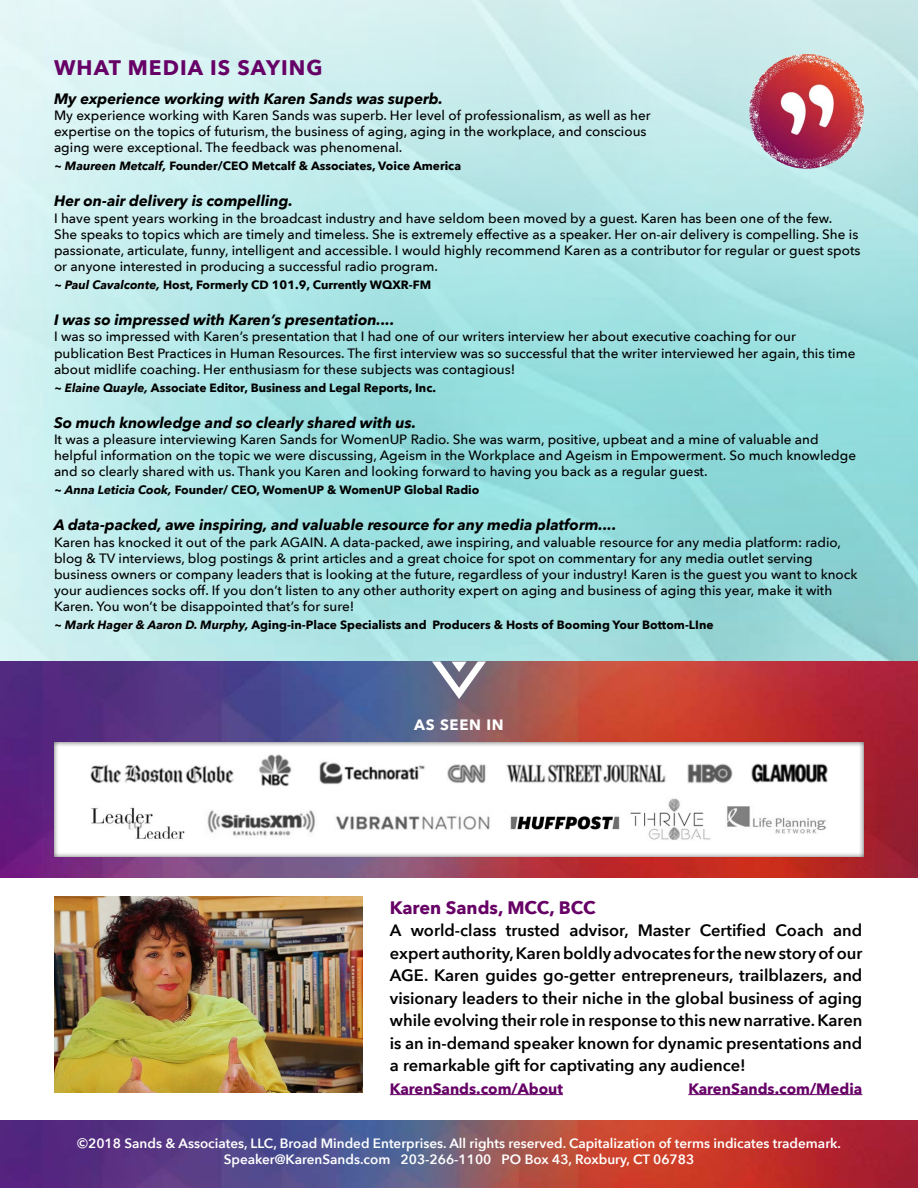
<style>
.page{position:relative;width:918px;height:1188px;background:#fff}
.page>*{position:absolute;margin:0;border:0;box-sizing:border-box;transform-origin:0 0}
.t1{font:700 21px "Avenir Next";letter-spacing:.05em;color:#606}
.t2{font:700 18px "Avenir Next";color:#606}
.t3{font:600 16.5px/22.5px "Avenir Next";color:#000;text-align:justify}
.t4{font:italic 700 15px "Avenir Next";color:#000}
.t5{font:700 15px "Avenir Next";color:#606}
.t6{font:700 15px "Avenir Next";letter-spacing:.05em;color:#fff}
.t7{font:500 13.5px/16.2px "Avenir Next";color:#000}
.t8{font:600 13.5px/16.2px "Avenir Next";color:#fff;text-align:center}
.t9{font:700 12px "Avenir Next";color:#000}
.s1{font-style:italic}
</style>
<div class="page">
<img style="left:0;top:0;width:918px;height:662px">
<img style="left:0;top:1120px;width:918px;height:68px">
<img style="left:0;top:662px;width:918px;height:216px">
<svg style="left:432px;top:661px;width:54px;height:38px"></svg>
<img style="left:749px;top:54px;width:115px;height:115px;border-radius:57px">
<hr style="left:390px;top:1094px;width:173px;height:1px;background:#606">
<hr style="left:688px;top:1094px;width:174px;height:1px;background:#606">
<img style="left:54px;top:897px;width:308px;height:195px">
<div style="left:40px;top:730px;width:836px;height:128px;background:#000;opacity:.75"></div>
<img style="left:91px;top:755px;width:736px;height:86px">
<h1 class="t1" style="left:54px;top:49px;width:270px">WHAT MEDIA IS SAYING</h1>
<p class="t4" style="left:54px;top:86px;width:391px">My experience working with Karen Sands was superb.</p>
<p class="t7" style="left:54px;top:107px;width:598px">My experience working with Karen Sands was superb. Her level of professionalism, as well as her expertise on the topics of futurism, the business of aging, aging in the workplace, and conscious aging were exceptional. The feedback was phenomenal.</p>
<p class="t9" style="left:54px;top:156px;width:409px">~ <span class="s1">Maureen Metcalf,</span> Founder/CEO Metcalf &amp; Associates, Voice America</p>
<p class="t4" style="left:54px;top:188px;width:241px">Her on-air delivery is compelling.</p>
<p class="t7" style="left:54px;top:209px;width:808px">I have spent years working in the broadcast industry and have seldom been moved by a guest. Karen has been one of the few.<br>She speaks to topics which are timely and timeless. She is extremely effective as a speaker. Her on-air delivery is compelling. She is passionate, articulate, funny, intelligent and accessible. I would highly recommend Karen as a contributor for regular or guest spots or anyone interested in producing a successful radio program.</p>
<p class="t9" style="left:54px;top:275px;width:379px">~ <span class="s1">Paul Cavalconte,</span> Host, Formerly CD 101.9, Currently WQXR-FM</p>
<p class="t4" style="left:54px;top:307px;width:342px">I was so impressed with Karen’s presentation....</p>
<p class="t7" style="left:54px;top:328px;width:803px">I was so impressed with Karen’s presentation that I had one of our writers interview her about executive coaching for our publication Best Practices in Human Resources. The first interview was so successful that the writer interviewed her again, this time about midlife coaching. Her enthusiasm for these subjects was contagious!</p>
<p class="t9" style="left:54px;top:377px;width:384px">~ <span class="s1">Elaine Quayle,</span> Associate Editor, Business and Legal Reports, Inc.</p>
<p class="t4" style="left:54px;top:410px;width:364px">So much knowledge and so clearly shared with us.</p>
<p class="t7" style="left:54px;top:431px;width:804px">It was a pleasure interviewing Karen Sands for WomenUP Radio. She was warm, positive, upbeat and a mine of valuable and helpful information on the topic we were discussing, Ageism in the Workplace and Ageism in Empowerment. So much knowledge and so clearly shared with us. Thank you Karen and looking forward to having you back as a regular guest.</p>
<p class="t9" style="left:54px;top:480px;width:427px">~ <span class="s1">Anna Leticia Cook,</span> Founder/ CEO, WomenUP &amp; WomenUP Global Radio</p>
<p class="t4" style="left:54px;top:512px;width:564px">A data-packed, awe inspiring, and valuable resource for any media platform....</p>
<p class="t7" style="left:54px;top:533px;width:805px">Karen has knocked it out of the park AGAIN. A data-packed, awe inspiring, and valuable resource for any media platform: radio, blog &amp; TV interviews, blog postings &amp; print articles and a great choice for spot on commentary for any media outlet serving business owners or company leaders that is looking at the future, regardless of your industry! Karen is the guest you want to knock your audiences socks off. If you don’t listen to any other authority expert on aging and business of aging this year, make it with Karen. You won’t be disappointed that’s for sure!</p>
<p class="t9" style="left:54px;top:615px;width:661px">~ <span class="s1">Mark Hager &amp; Aaron D. Murphy,</span> Aging-in-Place Specialists and Producers &amp; Hosts of Booming Your Bottom-LIne</p>
<p class="t6" style="left:414px;top:712px;width:91px">AS SEEN IN</p>
<h2 class="t2" style="left:390px;top:892px;width:207px">Karen Sands, MCC, BCC</h2>
<p class="t3" style="left:390px;top:919px;width:474px">A world-class trusted advisor, Master Certified Coach and expert authority, Karen boldly advocates for the new story of our AGE. Karen guides go-getter entrepreneurs, trailblazers, and visionary leaders to their niche in the global business of aging while evolving their role in response to this new narrative. Karen is an in-demand speaker known for dynamic presentations and a remarkable gift for captivating any audience!</p>
<p class="t5" style="left:390px;top:1075px;width:175px">KarenSands.com/About</p>
<p class="t5" style="left:688px;top:1075px;width:176px">KarenSands.com/Media</p>
<p class="t8" style="left:77px;top:1134px;width:765px">©2018 Sands &amp; Associates, LLC, Broad Minded Enterprises. All rights reserved. Capitalization of terms indicates trademark.<br>Speaker@KarenSands.com 203-266-1100 PO Box 43, Roxbury, CT 06783</p>
</div>
